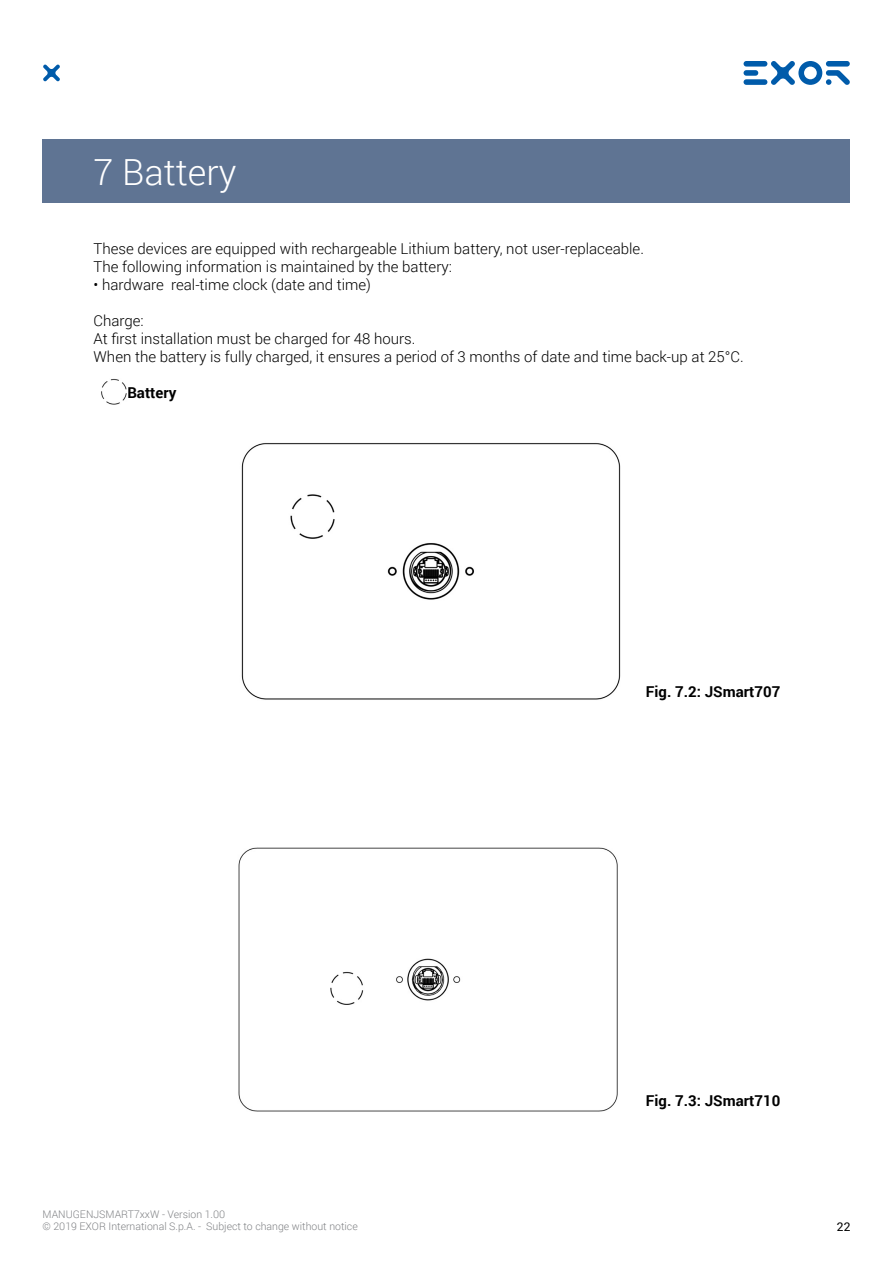
<style>
.page{position:relative;width:893px;height:1263px;background:#fff}
.page>*{position:absolute;margin:0;border:0;box-sizing:border-box;transform-origin:0 0}
.t1{font:300 36px "Roboto";color:#fff}
.t2{font:300 15px/18px "Roboto";color:#000}
.t3{font:700 15px "Roboto";color:#000}
.t4{font:12px "Roboto";color:#000}
.t5{font:300 10.5px/12.6px "Roboto";color:#808285}
</style>
<div class="page">
<svg style="left:43px;top:65px;width:17px;height:16px"></svg>
<div style="left:743px;top:61px;width:24px;height:6px;background:#005baa;border-radius:3px"></div>
<div style="left:743px;top:70px;width:15px;height:6px;background:#005baa;border-radius:3px"></div>
<div style="left:743px;top:79px;width:24px;height:6px;background:#005baa;border-radius:3px"></div>
<svg style="left:771px;top:61px;width:79px;height:24px"></svg>
<div style="left:43px;top:139px;width:807px;height:64px;background:#5f7493"></div>
<img style="left:241px;top:443px;width:380px;height:257px">
<img style="left:101px;top:379px;width:26px;height:26px">
<img style="left:238px;top:847px;width:380px;height:265px">
<h1 class="t1" style="left:94px;top:147px;width:144px">7 Battery</h1>
<p class="t2" style="left:94px;top:239px;width:552px">These devices are equipped with rechargeable Lithium battery, not user-replaceable.<br>The following information is maintained by the battery:</p>
<p class="t2" style="left:94px;top:275px;width:279px">• hardware real-time clock (date and time)</p>
<p class="t2" style="left:94px;top:311px;width:652px">Charge:<br>At first installation must be charged for 48 hours.<br>When the battery is fully charged, it ensures a period of 3 months of date and time back-up at 25°C.</p>
<p class="t3" style="left:127px;top:382px;width:51px">Battery</p>
<p class="t3" style="left:646px;top:681px;width:136px">Fig. 7.2: JSmart707</p>
<p class="t5" style="left:43px;top:1207px;width:317px">MANUGENJSMART7xxW - Version 1.00<br>© 2019 EXOR International S.p.A. - Subject to change without notice</p>
<p class="t3" style="left:646px;top:1090px;width:136px">Fig. 7.3: JSmart710</p>
<p class="t4" style="left:837px;top:1218px;width:15px">22</p>
</div>
